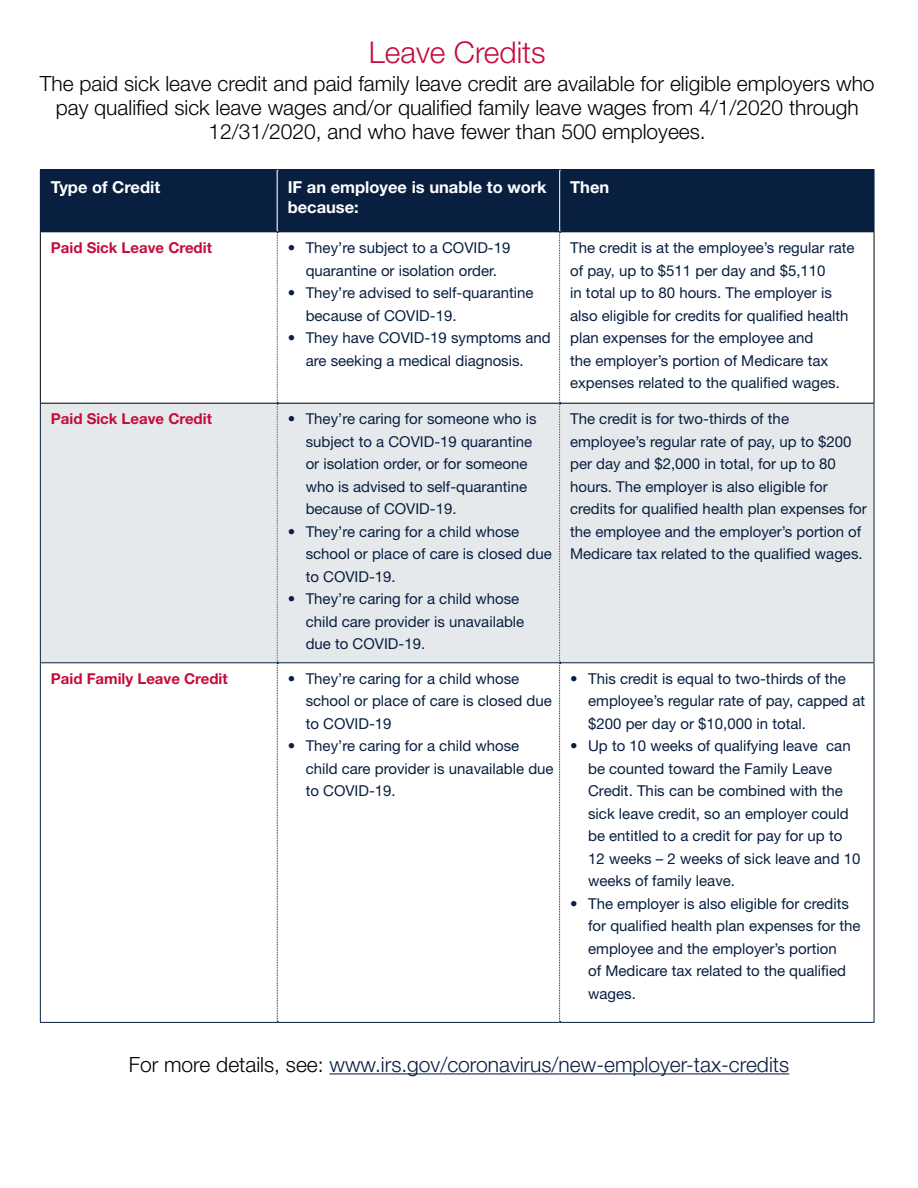
<style>
.page{position:relative;width:918px;height:1188px;background:#fff}
.page>*{position:absolute;margin:0;border:0;box-sizing:border-box;transform-origin:0 0}
.t1{font:300 30px "Helvetica Neue LT Std";color:#c40d3c}
.t2{font:300 21px/24px "Helvetica Neue LT Std";color:#000;text-align:center}
.t3{font:300 21px "Helvetica Neue LT Std";color:#091f40}
.t4{font:700 16.5px/19.8px "Helvetica Neue LT Std";color:#fff}
.t5{font:15px/22.5px "Helvetica Neue LT Std";color:#091f40}
.t6{font:700 15px "Helvetica Neue LT Std";color:#c40d3c}
.s1{color:#000}
</style>
<div class="page">
<div style="left:40px;top:170px;width:237px;height:62px;background:#091f40"></div>
<div style="left:277px;top:170px;width:283px;height:62px;background:#091f40"></div>
<div style="left:560px;top:170px;width:314px;height:62px;background:#091f40"></div>
<div style="left:40px;top:403px;width:237px;height:260px;background:#e6e9ec"></div>
<div style="left:277px;top:403px;width:283px;height:260px;background:#e6e9ec"></div>
<div style="left:560px;top:403px;width:314px;height:260px;background:#e6e9ec"></div>
<hr style="left:40px;top:169px;width:237px;height:1px;background:#091f40">
<hr style="left:277px;top:169px;width:283px;height:1px;background:#091f40">
<hr style="left:560px;top:169px;width:314px;height:1px;background:#091f40">
<hr style="left:874px;top:170px;width:1px;height:61px;background:#091f40">
<hr style="left:40px;top:232px;width:1px;height:171px;background:#000">
<hr style="left:874px;top:232px;width:1px;height:171px;background:#000">
<hr style="left:40px;top:403px;width:237px;height:1px;background:#000">
<hr style="left:277px;top:403px;width:283px;height:1px;background:#000">
<hr style="left:560px;top:403px;width:314px;height:1px;background:#000">
<hr style="left:40px;top:404px;width:1px;height:258px;background:#091f40">
<hr style="left:874px;top:404px;width:1px;height:258px;background:#091f40">
<svg style="left:277px;top:170px;width:1px;height:852px"></svg>
<svg style="left:559px;top:170px;width:2px;height:852px"></svg>
<hr style="left:40px;top:662px;width:237px;height:1px;background:#091f40">
<hr style="left:40px;top:663px;width:1px;height:359px;background:#091f40">
<hr style="left:277px;top:662px;width:283px;height:1px;background:#091f40">
<hr style="left:560px;top:662px;width:314px;height:1px;background:#091f40">
<hr style="left:874px;top:663px;width:1px;height:359px;background:#091f40">
<hr style="left:40px;top:1022px;width:237px;height:1px;background:#091f40">
<hr style="left:277px;top:1022px;width:283px;height:1px;background:#091f40">
<hr style="left:560px;top:1022px;width:314px;height:1px;background:#091f40">
<hr style="left:329px;top:1073px;width:460px;height:1px;background:#091f40">
<h2 class="t1" style="left:369px;top:34px;width:178px">Leave Credits</h2>
<p class="t2" style="left:40px;top:71px;width:836px">The paid sick leave credit and paid family leave credit are available for eligible employers who pay qualified sick leave wages and/or qualified family leave wages from 4/1/2020 through<br>12/31/2020, and who have fewer than 500 employees.</p>
<p class="t4" style="left:51px;top:177px;width:111px">Type of Credit</p>
<p class="t4" style="left:288px;top:177px;width:261px">IF an employee is unable to work because:</p>
<p class="t4" style="left:570px;top:177px;width:41px">Then</p>
<p class="t6" style="left:51px;top:238px;width:163px">Paid Sick Leave Credit</p>
<p class="t5" style="left:288px;top:236px;width:224px;text-align:center">• They’re subject to a COVID-19 quarantine or isolation order.</p>
<p class="t5" style="left:306px;top:281px;width:229px;text-indent:-18px">• They’re advised to self-quarantine because of COVID-19.</p>
<p class="t5" style="left:306px;top:326px;width:247px;text-indent:-18px">• They have COVID-19 symptoms and are seeking a medical diagnosis.</p>
<p class="t5" style="left:570px;top:236px;width:286px">The credit is at the employee’s regular rate of pay, up to $511 per day and $5,110<br>in total up to 80 hours. The employer is also eligible for credits for qualified health plan expenses for the employee and<br>the employer’s portion of Medicare tax expenses related to the qualified wages.</p>
<p class="t6" style="left:51px;top:410px;width:163px">Paid Sick Leave Credit</p>
<p class="t5" style="left:306px;top:408px;width:232px;text-indent:-18px">• They’re caring for someone who is subject to a COVID-19 quarantine or isolation order, or for someone who is advised to self-quarantine because of COVID-19.</p>
<p class="t5" style="left:306px;top:520px;width:248px;text-indent:-18px">• They’re caring for a child whose school or place of care is closed due to COVID-19.</p>
<p class="t5" style="left:306px;top:588px;width:220px;text-indent:-18px">• They’re caring for a child whose child care provider is unavailable due to COVID-19.</p>
<p class="t6" style="left:51px;top:669px;width:178px">Paid Family Leave Credit</p>
<p class="t5" style="left:306px;top:667px;width:248px;text-indent:-18px">• They’re caring for a child whose school or place of care is closed due to COVID-19</p>
<p class="t5" style="left:306px;top:735px;width:249px;text-indent:-18px">• They’re caring for a child whose child care provider is unavailable due to COVID-19.</p>
<p class="t5" style="left:570px;top:408px;width:298px">The credit is for two-thirds of the employee’s regular rate of pay, up to $200 per day and $2,000 in total, for up to 80 hours. The employer is also eligible for credits for qualified health plan expenses for the employee and the employer’s portion of Medicare tax related to the qualified wages.</p>
<p class="t5" style="left:588px;top:667px;width:279px;text-indent:-18px">• This credit is equal to two-thirds of the employee’s regular rate of pay, capped at $200 per day or $10,000 in total.</p>
<p class="t5" style="left:588px;top:735px;width:274px;text-indent:-18px">• Up to 10 weeks of qualifying leave can be counted toward the Family Leave Credit. This can be combined with the sick leave credit, so an employer could be entitled to a credit for pay for up to 12 weeks – 2 weeks of sick leave and 10 weeks of family leave.</p>
<p class="t5" style="left:588px;top:892px;width:274px;text-indent:-18px">• The employer is also eligible for credits for qualified health plan expenses for the employee and the employer’s portion<br>of Medicare tax related to the qualified wages.</p>
<p class="t3" style="left:129px;top:1052px;width:662px"><span class="s1">For more details, see:</span> www.irs.gov/coronavirus/new-employer-tax-credits</p>
</div>
